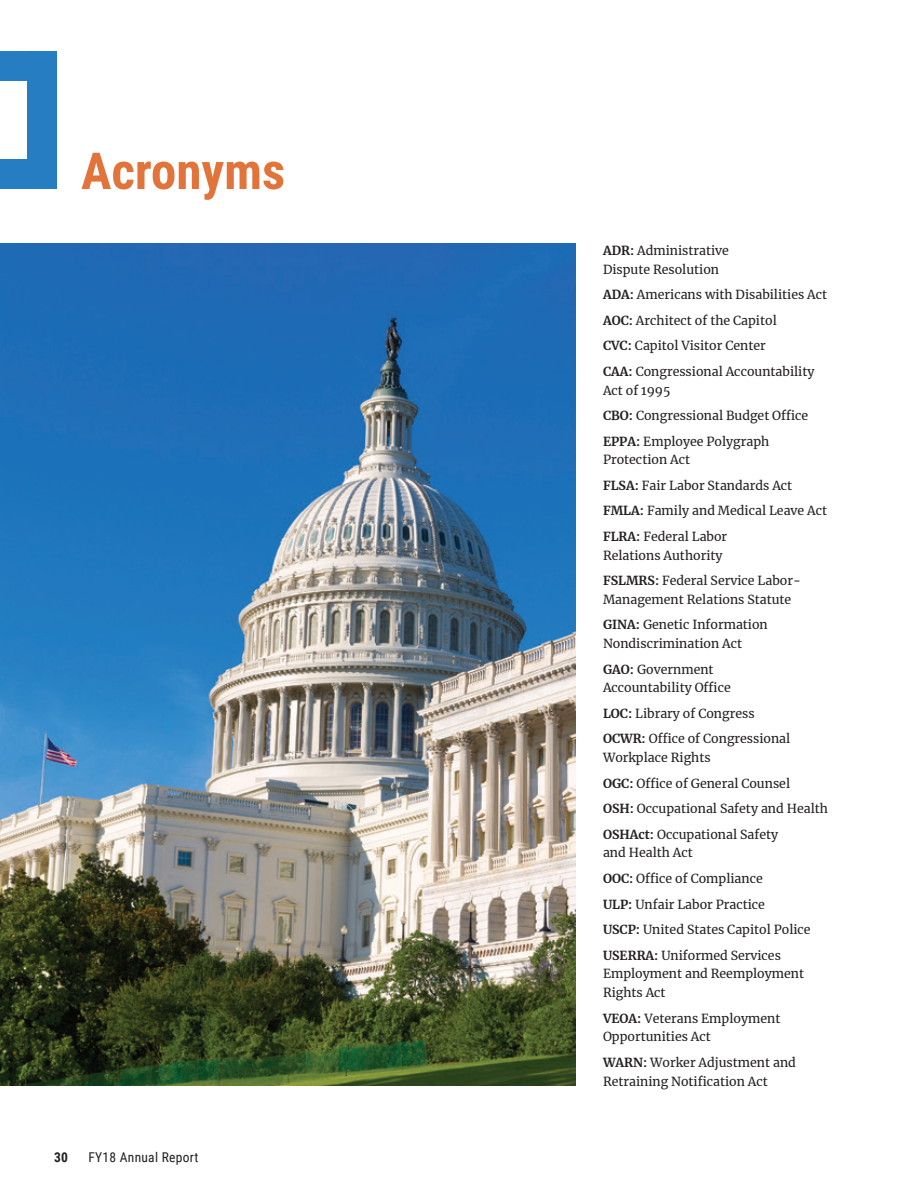
<style>
.page{position:relative;width:918px;height:1188px;background:#fff}
.page>*{position:absolute;margin:0;border:0;box-sizing:border-box;transform-origin:0 0}
.t1{font:700 51px "Roboto Condensed";color:#e2733a}
.t2{font:13.5px "Roboto Condensed";letter-spacing:.02em;color:#231f20}
.t3{font:700 13.5px "Roboto Condensed";color:#231f20}
.t4{font:12.3px/18.8px "Merriweather";color:#231f20}
.s1{font-weight:700}
</style>
<div class="page">
<img style="left:0;top:243px;width:576px;height:843px">
<div style="left:0;top:51px;width:55px;height:30px;background:#277dc1"></div>
<div style="left:0;top:159px;width:55px;height:30px;background:#277dc1"></div>
<div style="left:27px;top:51px;width:30px;height:138px;background:#277dc1"></div>
<h2 class="t1" style="left:81px;top:135px;width:206px">Acronyms</h2>
<p class="t3" style="left:54px;top:1148px;width:15px">30</p>
<p class="t2" style="left:88px;top:1148px;width:111px">FY18 Annual Report</p>
<p class="t4" style="left:603px;top:241px;width:128px"><span class="s1">ADR:</span> Administrative<br>Dispute Resolution</p>
<p class="t4" style="left:603px;top:285px;width:226px"><span class="s1">ADA:</span> Americans with Disabilities Act</p>
<p class="t4" style="left:603px;top:311px;width:175px"><span class="s1">AOC:</span> Architect of the Capitol</p>
<p class="t4" style="left:603px;top:336px;width:164px"><span class="s1">CVC:</span> Capitol Visitor Center</p>
<p class="t4" style="left:603px;top:362px;width:213px"><span class="s1">CAA:</span> Congressional Accountability<br>Act of 1995</p>
<p class="t4" style="left:603px;top:406px;width:207px"><span class="s1">CBO:</span> Congressional Budget Office</p>
<p class="t4" style="left:603px;top:432px;width:168px"><span class="s1">EPPA:</span> Employee Polygraph<br>Protection Act</p>
<p class="t4" style="left:603px;top:476px;width:191px"><span class="s1">FLSA:</span> Fair Labor Standards Act</p>
<p class="t4" style="left:603px;top:501px;width:226px"><span class="s1">FMLA:</span> Family and Medical Leave Act</p>
<p class="t4" style="left:603px;top:527px;width:126px"><span class="s1">FLRA:</span> Federal Labor<br>Relations Authority</p>
<p class="t4" style="left:603px;top:571px;width:199px"><span class="s1">FSLMRS:</span> Federal Service Labor-<br>Management Relations Statute</p>
<p class="t4" style="left:603px;top:615px;width:166px"><span class="s1">GINA:</span> Genetic Information<br>Nondiscrimination Act</p>
<p class="t4" style="left:603px;top:660px;width:129px"><span class="s1">GAO:</span> Government<br>Accountability Office</p>
<p class="t4" style="left:603px;top:704px;width:153px"><span class="s1">LOC:</span> Library of Congress</p>
<p class="t4" style="left:603px;top:729px;width:189px"><span class="s1">OCWR:</span> Office of Congressional<br>Workplace Rights</p>
<p class="t4" style="left:603px;top:774px;width:189px"><span class="s1">OGC:</span> Office of General Counsel</p>
<p class="t4" style="left:603px;top:799px;width:227px"><span class="s1">OSH:</span> Occupational Safety and Health</p>
<p class="t4" style="left:603px;top:825px;width:177px"><span class="s1">OSHAct:</span> Occupational Safety and Health Act</p>
<p class="t4" style="left:603px;top:869px;width:161px"><span class="s1">OOC:</span> Office of Compliance</p>
<p class="t4" style="left:603px;top:894px;width:164px"><span class="s1">ULP:</span> Unfair Labor Practice</p>
<p class="t4" style="left:603px;top:920px;width:209px"><span class="s1">USCP:</span> United States Capitol Police</p>
<p class="t4" style="left:603px;top:945px;width:203px"><span class="s1">USERRA:</span> Uniformed Services<br>Employment and Reemployment<br>Rights Act</p>
<p class="t4" style="left:603px;top:1008px;width:179px"><span class="s1">VEOA:</span> Veterans Employment<br>Opportunities Act</p>
<p class="t4" style="left:603px;top:1053px;width:194px"><span class="s1">WARN:</span> Worker Adjustment and<br>Retraining Notification Act</p>
</div>
